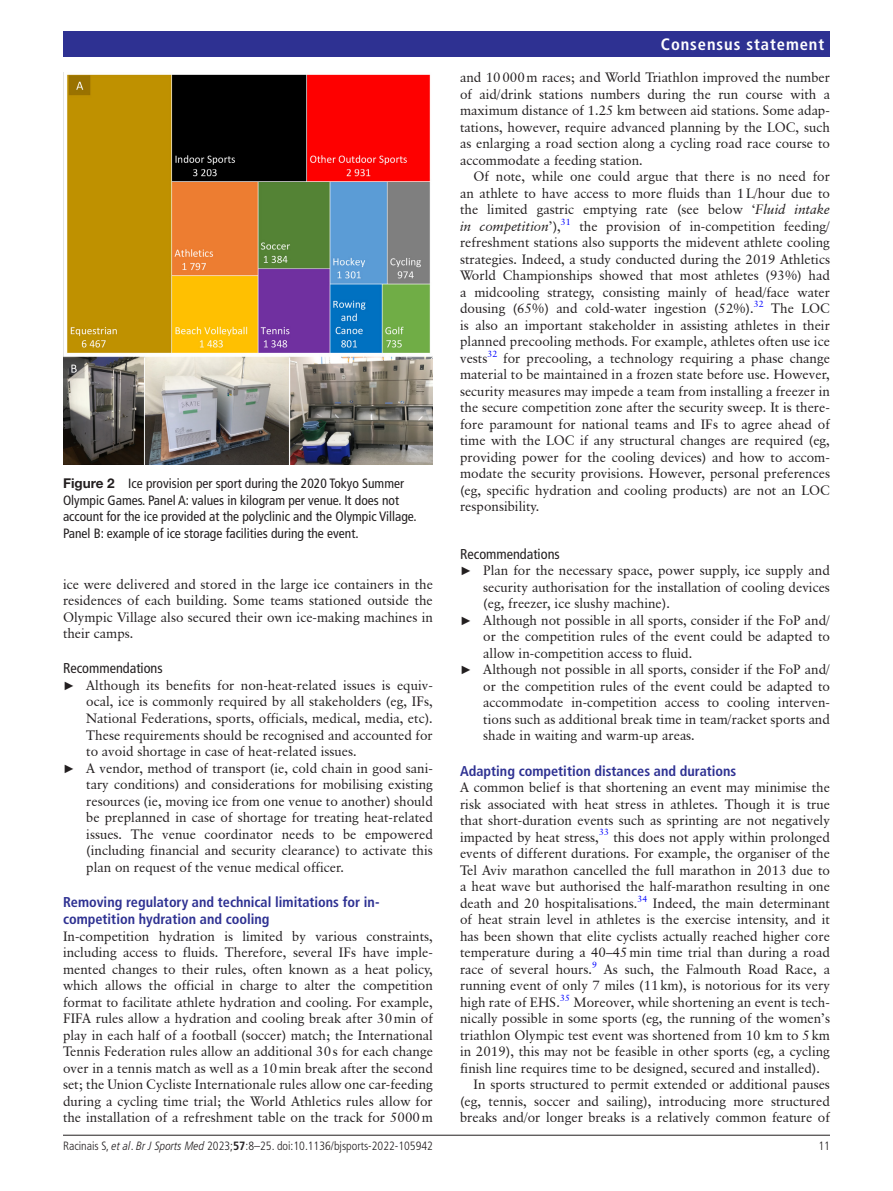
<style>
.page{position:relative;width:893px;height:1191px;background:#fff}
.page>*{position:absolute;margin:0;border:0;box-sizing:border-box;transform-origin:0 0}
.t1{font:700 condensed 16.5px "Frutiger LT Pro";letter-spacing:.055em;color:#fff}
.t2{font:700 condensed 14.25px/17.2px "Frutiger LT Pro";color:#2e3192}
.t3{font:condensed 14.25px "Frutiger LT Pro";color:#231f20}
.t4{font:13.5px/16.5px "Classical Garamond BT";color:#231f20;text-align:justify}
.t5{font:condensed 13.5px/16.5px "Frutiger LT Pro";color:#231f20}
.t6{font:300 condensed 12px "Frutiger LT Pro";color:#231f20}
.s1{font-family:"Helvetica Neue LT Std";font-weight:700;font-stretch:normal}
.s2{font-family:"Arial";font-size:12px}
.s3{font-style:italic}
.s4{font-weight:700}
</style>
<div class="page">
<hr style="left:63px;top:1134px;width:767px;height:1px;background:#231f20">
<div style="left:63px;top:31px;width:767px;height:25px;background:#2e3192"></div>
<img style="left:63px;top:72px;width:370px;height:392px">
<p class="t5" style="left:63px;top:475px;width:355px"><span class="s1">Figure 2</span> Ice provision per sport during the 2020 Tokyo Summer Olympic Games. Panel A: values in kilogram per venue. It does not account for the ice provided at the polyclinic and the Olympic Village.<br>Panel B: example of ice storage facilities during the event.</p>
<p class="t4" style="left:63px;top:575px;width:371px">ice were delivered and stored in the large ice containers in the residences of each building. Some teams stationed outside the Olympic Village also secured their own ice-making machines in their camps.</p>
<p class="t3" style="left:63px;top:660px;width:101px">Recommendations</p>
<p class="t4" style="left:63px;top:677px;width:371px"><span class="s2">►</span> Although its benefits for non-heat-related issues is equiv-</p>
<p class="t4" style="left:86px;top:693px;width:348px">ocal, ice is commonly required by all stakeholders (eg, IFs,</p>
<p class="t4" style="left:86px;top:710px;width:348px">National Federations, sports, officials, medical, media, etc).</p>
<p class="t4" style="left:86px;top:726px;width:348px">These requirements should be recognised and accounted for</p>
<p class="t4" style="left:86px;top:743px;width:272px">to avoid shortage in case of heat-related issues.</p>
<p class="t4" style="left:63px;top:759px;width:371px"><span class="s2">►</span> A vendor, method of transport (ie, cold chain in good sani-</p>
<p class="t4" style="left:86px;top:776px;width:348px">tary conditions) and considerations for mobilising existing</p>
<p class="t4" style="left:86px;top:792px;width:348px">resources (ie, moving ice from one venue to another) should</p>
<p class="t4" style="left:86px;top:809px;width:348px">be preplanned in case of shortage for treating heat-related</p>
<p class="t4" style="left:86px;top:825px;width:348px">issues. The venue coordinator needs to be empowered</p>
<p class="t4" style="left:86px;top:842px;width:348px">(including financial and security clearance) to activate this</p>
<p class="t4" style="left:86px;top:858px;width:260px">plan on request of the venue medical officer.</p>
<p class="t2" style="left:63px;top:893px;width:318px">Removing regulatory and technical limitations for in&shy;competition hydration and cooling</p>
<p class="t4" style="left:63px;top:927px;width:371px">In-competition hydration is limited by various constraints, including access to fluids. Therefore, several IFs have imple&shy;mented changes to their rules, often known as a heat policy, which allows the official in charge to alter the competition format to facilitate athlete hydration and cooling. For example, FIFA rules allow a hydration and cooling break after 30min of play in each half of a football (soccer) match; the International Tennis Federation rules allow an additional 30s for each change over in a tennis match as well as a 10min break after the second set; the Union Cycliste Internationale rules allow one car-feeding during a cycling time trial; the World Athletics rules allow for the installation of a refreshment table on the track for 5000m</p>
<p class="t1" style="left:661px;top:34px;width:165px">Consensus statement</p>
<p class="t4" style="left:460px;top:69px;width:371px">and 10000m races; and World Triathlon improved the number of aid/drink stations numbers during the run course with a maximum distance of 1.25 km between aid stations. Some adap&shy;tations, however, require advanced planning by the LOC, such as enlarging a road section along a cycling road race course to accommodate a feeding station.</p>
<p class="t4" style="left:460px;top:168px;width:371px;text-indent:14px">Of note, while one could argue that there is no need for an athlete to have access to more fluids than 1L/hour due to the limited gastric emptying rate (see below ‘<span class="s3">Fluid intake in competition</span>’),<sup>31</sup> the provision of in-competition feeding/ refreshment stations also supports the midevent athlete cooling strategies. Indeed, a study conducted during the 2019 Athletics World Championships showed that most athletes (93%) had a midcooling strategy, consisting mainly of head/face water dousing (65%) and cold-water ingestion (52%).<sup>32</sup> The LOC is also an important stakeholder in assisting athletes in their planned precooling methods. For example, athletes often use ice vests<sup>32</sup> for precooling, a technology requiring a phase change material to be maintained in a frozen state before use. However, security measures may impede a team from installing a freezer in the secure competition zone after the security sweep. It is there&shy;fore paramount for national teams and IFs to agree ahead of time with the LOC if any structural changes are required (eg, providing power for the cooling devices) and how to accom&shy;modate the security provisions. However, personal preferences (eg, specific hydration and cooling products) are not an LOC responsibility.</p>
<p class="t3" style="left:460px;top:545px;width:101px">Recommendations</p>
<p class="t4" style="left:460px;top:562px;width:371px"><span class="s2">►</span> Plan for the necessary space, power supply, ice supply and</p>
<p class="t4" style="left:483px;top:578px;width:348px">security authorisation for the installation of cooling devices</p>
<p class="t4" style="left:483px;top:595px;width:188px">(eg, freezer, ice slushy machine).</p>
<p class="t4" style="left:460px;top:611px;width:371px"><span class="s2">►</span> Although not possible in all sports, consider if the FoP and/</p>
<p class="t4" style="left:483px;top:628px;width:348px">or the competition rules of the event could be adapted to</p>
<p class="t4" style="left:483px;top:644px;width:211px">allow in-competition access to fluid.</p>
<p class="t4" style="left:460px;top:661px;width:371px"><span class="s2">►</span> Although not possible in all sports, consider if the FoP and/</p>
<p class="t4" style="left:483px;top:677px;width:348px">or the competition rules of the event could be adapted to</p>
<p class="t4" style="left:483px;top:694px;width:348px">accommodate in-competition access to cooling interven-</p>
<p class="t4" style="left:483px;top:710px;width:348px">tions such as additional break time in team/racket sports and</p>
<p class="t4" style="left:483px;top:727px;width:213px">shade in waiting and warm-up areas.</p>
<p class="t2" style="left:460px;top:762px;width:278px">Adapting competition distances and durations</p>
<p class="t4" style="left:460px;top:779px;width:371px">A common belief is that shortening an event may minimise the risk associated with heat stress in athletes. Though it is true that short-duration events such as sprinting are not negatively impacted by heat stress,<sup>33</sup> this does not apply within prolonged events of different durations. For example, the organiser of the Tel Aviv marathon cancelled the full marathon in 2013 due to a heat wave but authorised the half-marathon resulting in one death and 20 hospitalisations.<sup>34</sup> Indeed, the main determinant of heat strain level in athletes is the exercise intensity, and it has been shown that elite cyclists actually reached higher core temperature during a 40–45min time trial than during a road race of several hours.<sup>9</sup></p>
<p class="t4" style="left:604px;top:960px;width:228px">As such, the Falmouth Road Race, a</p>
<p class="t4" style="left:460px;top:977px;width:371px">running event of only 7 miles (11km), is notorious for its very</p>
<p class="t4" style="left:460px;top:993px;width:371px">high rate of EHS.<sup>35</sup> Moreover, while shortening an event is tech-</p>
<p class="t4" style="left:460px;top:1010px;width:371px">nically possible in some sports (eg, the running of the women’s</p>
<p class="t4" style="left:460px;top:1026px;width:371px">triathlon Olympic test event was shortened from 10 km to 5km</p>
<p class="t4" style="left:460px;top:1043px;width:371px">in 2019), this may not be feasible in other sports (eg, a cycling</p>
<p class="t4" style="left:460px;top:1059px;width:362px">finish line requires time to be designed, secured and installed).</p>
<p class="t4" style="left:474px;top:1076px;width:358px">In sports structured to permit extended or additional pauses</p>
<p class="t4" style="left:460px;top:1092px;width:371px">(eg, tennis, soccer and sailing), introducing more structured</p>
<p class="t4" style="left:460px;top:1109px;width:371px">breaks and/or longer breaks is a relatively common feature of</p>
<p class="t6" style="left:63px;top:1138px;width:371px">Racinais S, <span class="s3">et al</span>. <span class="s3">Br J Sports Med</span> 2023;<span class="s4">57</span>:8–25. doi:10.1136/bjsports-2022-105942</p>
<p class="t6" style="left:818px;top:1138px;width:13px">11</p>
</div>
